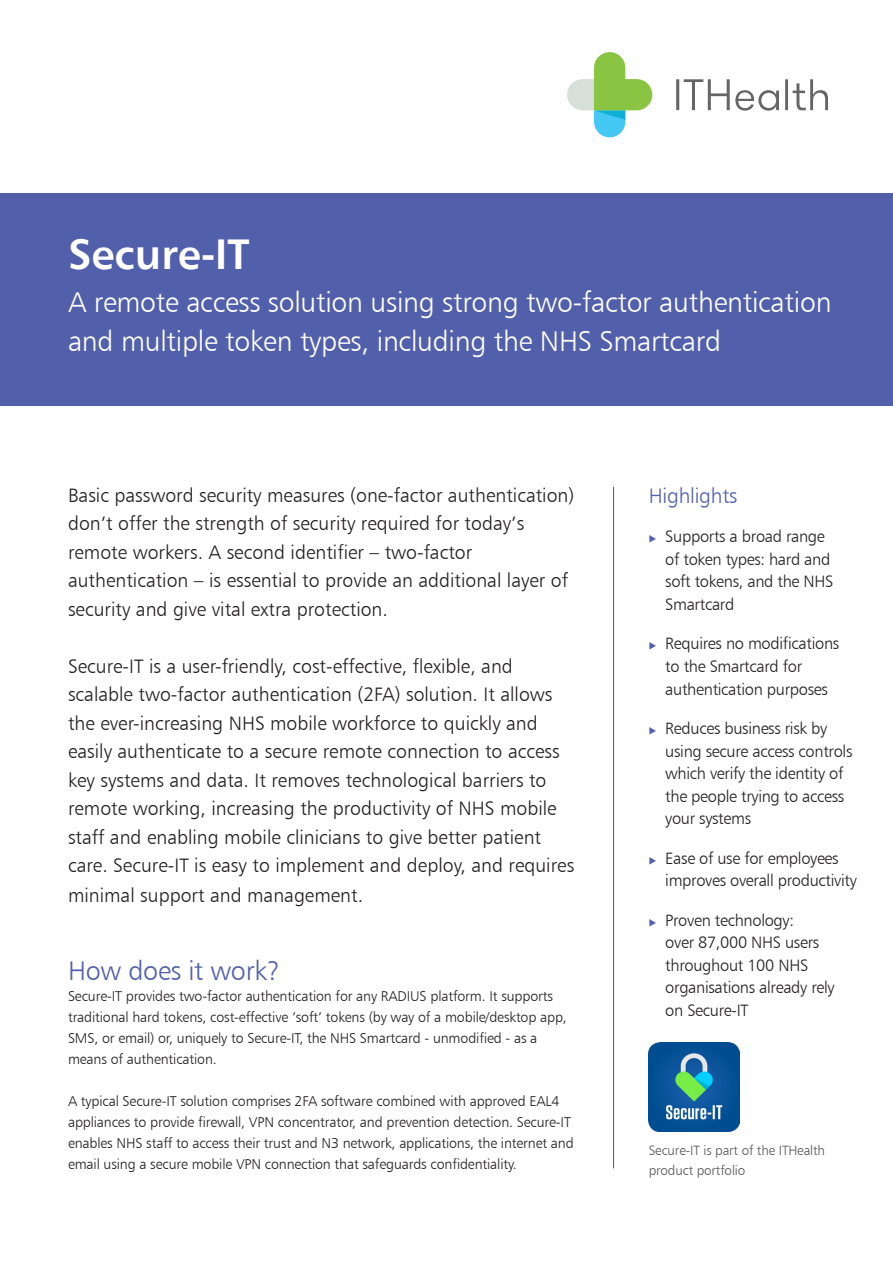
<style>
.page{position:relative;width:893px;height:1263px;background:#fff}
.page>*{position:absolute;margin:0;border:0;box-sizing:border-box;transform-origin:0 0}
.t1{font:42px "Humanist 777 BT Bold B";color:#fff}
.t2{font:28.5px/39px "Humanist 777 BT Light B";letter-spacing:-.01em;color:#fff}
.t3{font:27px "Humanist 777 BT Light B";letter-spacing:-.01em;color:#525fab}
.t4{font:21px "Humanist 777 BT Light B";letter-spacing:-.01em;color:#525fab}
.t5{font:19.5px/28.7px "Humanist 777 BT Light B";color:#231f20}
.t6{font:16.5px/22.5px "Humanist 777 BT Light B";letter-spacing:-.02em;color:#231f20}
.t7{font:14.25px/21px "Humanist 777 BT Light B";letter-spacing:-.01em;color:#231f20}
.t8{font:13.5px/19.5px "Humanist 777 BT Light B";letter-spacing:-.01em;color:#57585a}
.s1{color:#525fab}
</style>
<div class="page">
<svg style="left:676px;top:79px;width:152px;height:32px"></svg>
<svg style="left:567px;top:52px;width:85px;height:85px"></svg>
<div style="left:0;top:193px;width:893px;height:213px;background:#525fab"></div>
<hr style="left:613px;top:487px;width:1px;height:681px;background:#57585a">
<img style="left:649px;top:1042px;width:90px;height:89px">
<p class="t1" style="left:68px;top:228px;width:183px">Secure-IT</p>
<p class="t2" style="left:68px;top:282px;width:765px">A remote access solution using strong two-factor authentication and multiple token types, including the NHS Smartcard</p>
<p class="t5" style="left:68px;top:480px;width:508px">Basic password security measures (one-factor authentication) don’t offer the strength of security required for today’s remote workers. A second identifier – two-factor authentication – is essential to provide an additional layer of security and give vital extra protection.</p>
<p class="t5" style="left:68px;top:651px;width:508px">Secure-IT is a user-friendly, cost-effective, flexible, and scalable two-factor authentication (2FA) solution. It allows the ever-increasing NHS mobile workforce to quickly and easily authenticate to a secure remote connection to access key systems and data. It removes technological barriers to remote working, increasing the productivity of NHS mobile staff and enabling mobile clinicians to give better patient care. Secure-IT is easy to implement and deploy, and requires minimal support and management.</p>
<p class="t3" style="left:68px;top:954px;width:214px">How does it work?</p>
<p class="t7" style="left:68px;top:985px;width:500px">Secure-IT provides two-factor authentication for any RADIUS platform. It supports traditional hard tokens, cost-effective ‘soft’ tokens (by way of a mobile/desktop app, SMS, or email) or, uniquely to Secure-IT, the NHS Smartcard - unmodified - as a means of authentication.</p>
<p class="t7" style="left:68px;top:1090px;width:507px">A typical Secure-IT solution comprises 2FA software combined with approved EAL4 appliances to provide firewall, VPN concentrator, and prevention detection. Secure-IT enables NHS staff to access their trust and N3 network, applications, the internet and email using a secure mobile VPN connection that safeguards confidentiality.</p>
<p class="t4" style="left:649px;top:483px;width:90px">Highlights</p>
<p class="t6" style="left:665px;top:525px;width:170px;text-indent:-17px"><span class="s1">◆</span> Supports a broad range of token types: hard and soft tokens, and the NHS<br>Smartcard</p>
<p class="t6" style="left:665px;top:632px;width:176px;text-indent:-17px"><span class="s1">◆</span> Requires no modifications to the Smartcard for authentication purposes</p>
<p class="t6" style="left:665px;top:717px;width:189px;text-indent:-17px"><span class="s1">◆</span> Reduces business risk by using secure access controls which verify the identity of the people trying to access your systems</p>
<p class="t6" style="left:665px;top:846px;width:193px;text-indent:-17px"><span class="s1">◆</span> Ease of use for employees improves overall productivity</p>
<p class="t6" style="left:665px;top:908px;width:171px;text-indent:-17px"><span class="s1">◆</span> Proven technology:<br>over 87,000 NHS users throughout 100 NHS organisations already rely on Secure-IT</p>
<p class="t8" style="left:649px;top:1140px;width:178px">Secure-IT is part of the ITHealth product portfolio</p>
</div>
